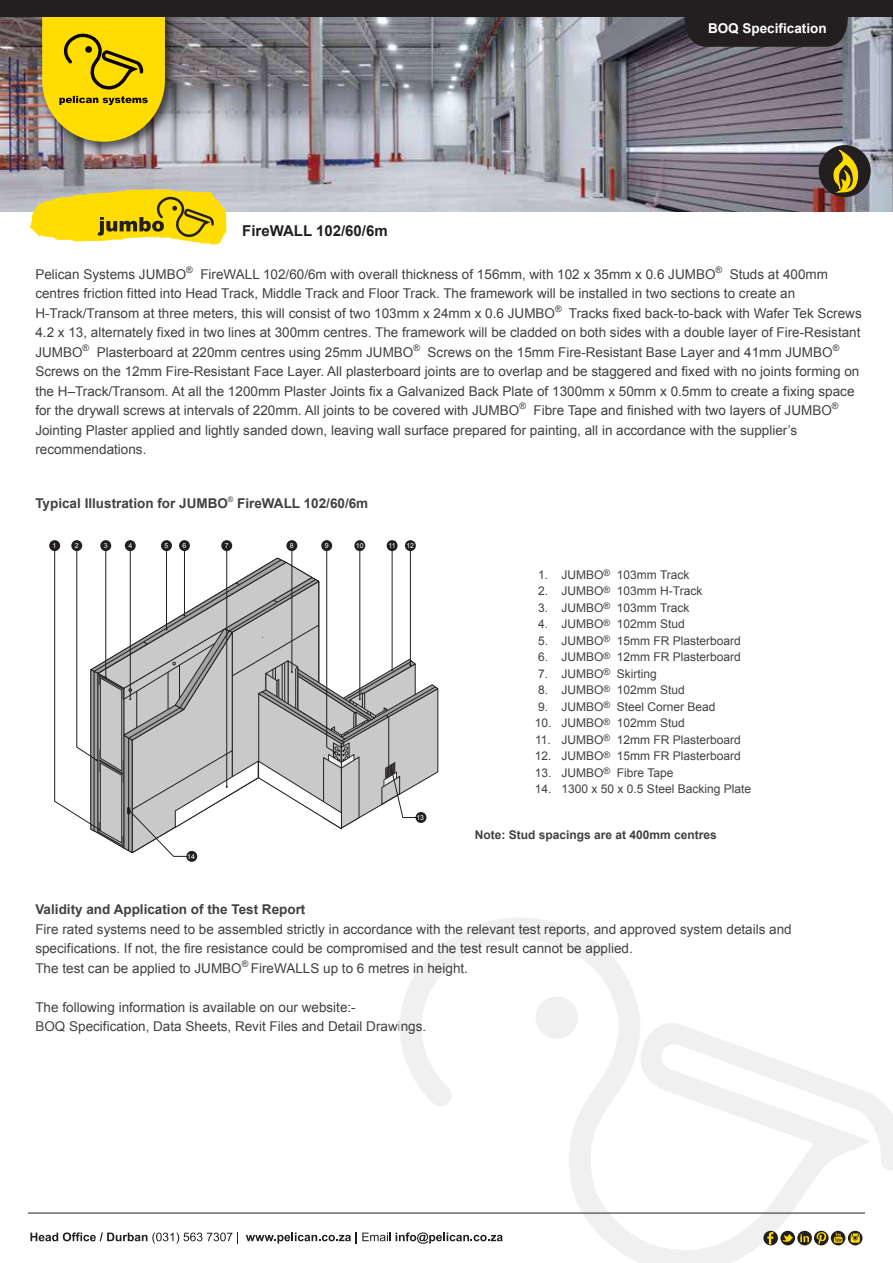
<style>
.page{position:relative;width:893px;height:1263px;background:#fff}
.page>*{position:absolute;margin:0;border:0;box-sizing:border-box;transform-origin:0 0}
.t1{font:700 15px "Arial";color:#231f20}
.t2{font:13.5px/19.5px "Arial";color:#414042}
.t3{font:700 13.5px "Arial";color:#414042}
.t4{font:700 13.5px "Arial";color:#fff}
.t5{font:12px/16.5px "Arial";color:#414042}
.t6{font:700 12px "Arial";color:#414042}
.t7{font:6.9px "Arial";color:#fff}
</style>
<div class="page">
<img style="left:0;top:17px;width:893px;height:194px">
<svg style="left:400px;top:918px;width:493px;height:345px"></svg>
<hr style="left:28px;top:1213px;width:837px;height:1px;background:#231f20">
<svg style="left:680px;top:17px;width:172px;height:30px;background:#292527"></svg>
<svg style="left:30px;top:189px;width:197px;height:56px;background:#e5cc31"></svg>
<div style="left:819px;top:145px;width:52px;height:52px;background:#231f20;border-radius:50%"></div>
<svg style="left:833px;top:150px;width:32px;height:42px"></svg>
<svg style="left:30px;top:1232px;width:208px;height:12px"></svg>
<svg style="left:246px;top:1232px;width:257px;height:12px"></svg>
<svg style="left:814px;top:1231px;width:15px;height:14px"></svg>
<svg style="left:817px;top:1232px;width:9px;height:13px"></svg>
<svg style="left:797px;top:1231px;width:15px;height:14px"></svg>
<svg style="left:848px;top:1231px;width:14px;height:14px"></svg>
<svg style="left:851px;top:1233px;width:9px;height:10px"></svg>
<svg style="left:763px;top:1231px;width:15px;height:14px"></svg>
<svg style="left:767px;top:1232px;width:6px;height:12px"></svg>
<div style="left:780px;top:1231px;width:15px;height:14px;background:#231f20;border-radius:50%"></div>
<svg style="left:782px;top:1234px;width:11px;height:8px"></svg>
<svg style="left:831px;top:1231px;width:14px;height:14px"></svg>
<svg style="left:834px;top:1237px;width:8px;height:6px"></svg>
<svg style="left:835px;top:1233px;width:7px;height:9px"></svg>
<svg style="left:800px;top:1234px;width:9px;height:8px"></svg>
<img style="left:34px;top:17px;width:148px;height:142px">
<svg style="left:42px;top:17px;width:123px;height:125px;background:#e1c30f"></svg>
<div style="left:0;top:0;width:893px;height:17px;background:#231f20"></div>
<div style="left:286px;top:540px;width:11px;height:11px;background:#231f20;border-radius:50%"></div>
<div style="left:387px;top:540px;width:11px;height:11px;background:#231f20;border-radius:50%"></div>
<div style="left:405px;top:540px;width:11px;height:11px;background:#231f20;border-radius:50%"></div>
<div style="left:354px;top:540px;width:11px;height:11px;background:#231f20;border-radius:50%"></div>
<div style="left:321px;top:540px;width:11px;height:11px;background:#231f20;border-radius:50%"></div>
<div style="left:71px;top:540px;width:11px;height:11px;background:#231f20;border-radius:50%"></div>
<div style="left:49px;top:540px;width:11px;height:11px;background:#231f20;border-radius:50%"></div>
<div style="left:125px;top:540px;width:11px;height:11px;background:#231f20;border-radius:50%"></div>
<div style="left:161px;top:540px;width:11px;height:11px;background:#231f20;border-radius:50%"></div>
<div style="left:179px;top:540px;width:11px;height:11px;background:#231f20;border-radius:50%"></div>
<div style="left:221px;top:540px;width:11px;height:11px;background:#231f20;border-radius:50%"></div>
<div style="left:100px;top:540px;width:11px;height:11px;background:#231f20;border-radius:50%"></div>
<div style="left:186px;top:851px;width:11px;height:11px;background:#231f20;border-radius:50%"></div>
<svg style="left:54px;top:549px;width:385px;height:308px"></svg>
<div style="left:416px;top:812px;width:10px;height:11px;background:#231f20;border-radius:50%"></div>
<p class="t1" style="left:242px;top:220px;width:147px">FireWALL 102/60/6m</p>
<p class="t4" style="left:708px;top:19px;width:120px">BOQ Specification</p>
<p class="t2" style="left:35px;top:264px;width:828px">Pelican Systems JUMBO<sup>®</sup> FireWALL 102/60/6m with overall thickness of 156mm, with 102 x 35mm x 0.6 JUMBO<sup>®</sup> Studs at 400mm centres friction fitted into Head Track, Middle Track and Floor Track. The framework will be installed in two sections to create an H-Track/Transom at three meters, this will consist of two 103mm x 24mm x 0.6 JUMBO<sup>®</sup> Tracks fixed back-to-back with Wafer Tek Screws 4.2 x 13, alternately fixed in two lines at 300mm centres. The framework will be cladded on both sides with a double layer of Fire-Resistant JUMBO<sup>®</sup> Plasterboard at 220mm centres using 25mm JUMBO<sup>®</sup> Screws on the 15mm Fire-Resistant Base Layer and 41mm JUMBO<sup>® </sup>Screws on the 12mm Fire-Resistant Face Layer. All plasterboard joints are to overlap and be staggered and fixed with no joints forming on the H–Track/Transom. At all the 1200mm Plaster Joints fix a Galvanized Back Plate of 1300mm x 50mm x 0.5mm to create a fixing space for the drywall screws at intervals of 220mm. All joints to be covered with JUMBO<sup>®</sup> Fibre Tape and finished with two layers of JUMBO<sup>® </sup>Jointing Plaster applied and lightly sanded down, leaving wall surface prepared for painting, all in accordance with the supplier’s recommendations.</p>
<p class="t3" style="left:35px;top:494px;width:334px">Typical Illustration for JUMBO<sup>®</sup> FireWALL 102/60/6m</p>
<p class="t7" style="left:53px;top:541px;width:5px">1</p>
<p class="t7" style="left:75px;top:541px;width:5px">2</p>
<p class="t7" style="left:104px;top:541px;width:5px">3</p>
<p class="t7" style="left:128px;top:541px;width:5px">4</p>
<p class="t7" style="left:165px;top:541px;width:5px">5</p>
<p class="t7" style="left:183px;top:541px;width:5px">6</p>
<p class="t7" style="left:225px;top:541px;width:5px">7</p>
<p class="t7" style="left:290px;top:541px;width:5px">8</p>
<p class="t7" style="left:325px;top:541px;width:5px">9</p>
<p class="t7" style="left:356px;top:541px;width:9px">10</p>
<p class="t7" style="left:388px;top:541px;width:9px">11</p>
<p class="t7" style="left:406px;top:541px;width:9px">12</p>
<p class="t7" style="left:187px;top:852px;width:9px">14</p>
<p class="t7" style="left:416px;top:813px;width:9px">13</p>
<p class="t5" style="left:535px;top:566px;width:18px">1.<br>2.<br>3.<br>4.<br>5.<br>6.<br>7.<br>8.<br>9.<br>10.<br>11.<br>12.<br>13.<br>14.</p>
<p class="t5" style="left:562px;top:566px;width:191px">JUMBO<sup>®</sup> 103mm Track<br>JUMBO<sup>®</sup> 103mm H-Track<br>JUMBO<sup>®</sup> 103mm Track<br>JUMBO<sup>®</sup> 102mm Stud<br>JUMBO<sup>®</sup> 15mm FR Plasterboard<br>JUMBO<sup>®</sup> 12mm FR Plasterboard<br>JUMBO<sup>®</sup> Skirting<br>JUMBO<sup>®</sup> 102mm Stud<br>JUMBO<sup>®</sup> Steel Corner Bead<br>JUMBO<sup>®</sup> 102mm Stud<br>JUMBO<sup>®</sup> 12mm FR Plasterboard<br>JUMBO<sup>®</sup> 15mm FR Plasterboard<br>JUMBO<sup>®</sup> Fibre Tape<br>1300 x 50 x 0.5 Steel Backing Plate</p>
<p class="t6" style="left:475px;top:826px;width:244px">Note: Stud spacings are at 400mm centres</p>
<p class="t3" style="left:35px;top:900px;width:272px">Validity and Application of the Test Report</p>
<p class="t2" style="left:35px;top:919px;width:758px">Fire rated systems need to be assembled strictly in accordance with the relevant test reports, and approved system details and specifications. If not, the fire resistance could be compromised and the test result cannot be applied.<br>The test can be applied to JUMBO<sup>®</sup> FireWALLS up to 6 metres in height.</p>
<p class="t2" style="left:35px;top:997px;width:392px">The following information is available on our website:-<br>BOQ Specification, Data Sheets, Revit Files and Detail Drawings.</p>
</div>
